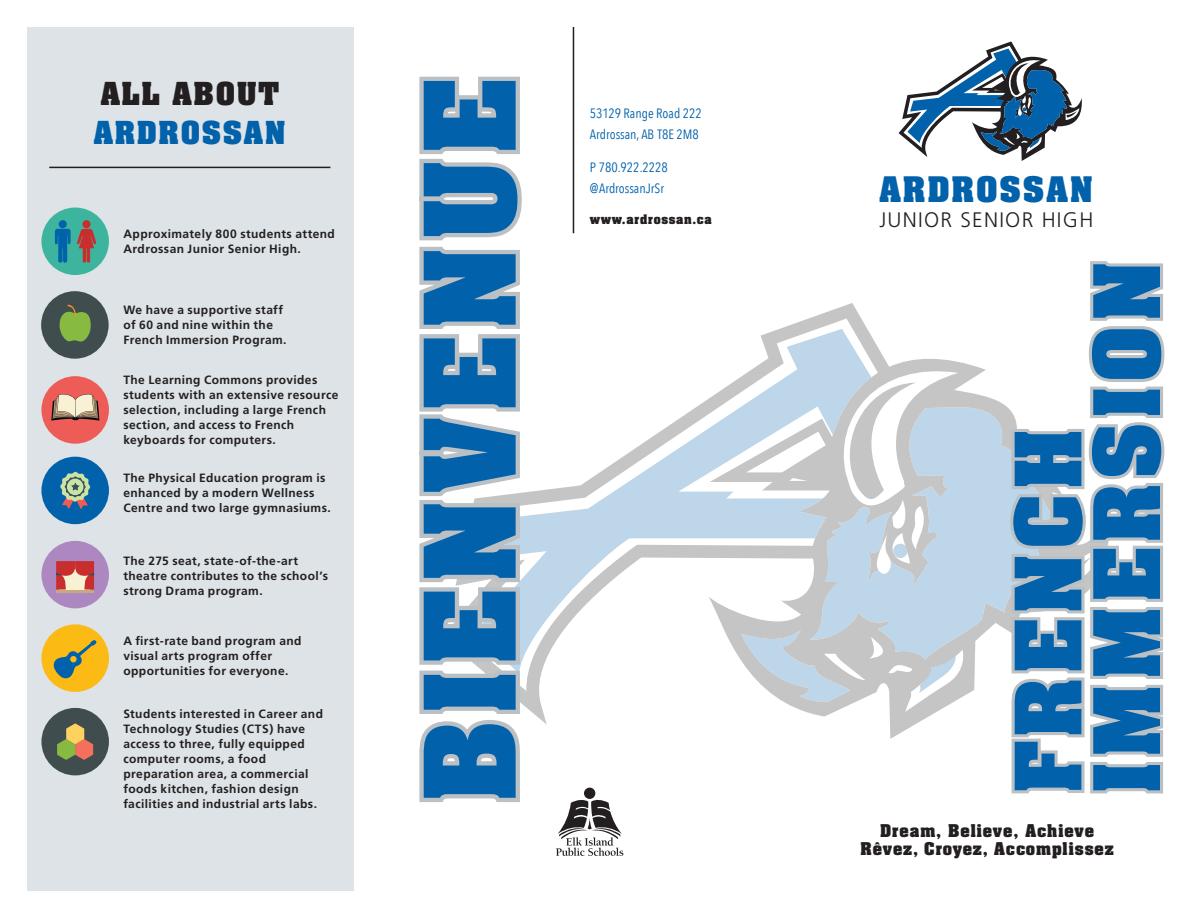
<style>
.page{position:relative;width:1188px;height:918px;background:#fff}
.page>*{position:absolute;margin:0;border:0;box-sizing:border-box;transform-origin:0 0}
.t1{font:700 107.25px "Aachen";letter-spacing:.06em;color:#0161aa}
.t2{font:700 77.85px "Aachen";letter-spacing:.06em;color:#0161aa}
.t3{font:700 30px "Aachen";letter-spacing:.06em;color:#0161aa}
.t4{font:700 27px "Aachen";letter-spacing:.06em;color:#0161aa}
.t5{font:700 27px "Aachen";letter-spacing:.06em;color:#231f20}
.t6{font:300 21px "Frutiger";letter-spacing:.06em;color:#231f20}
.t7{font:700 15px "Aachen";letter-spacing:.06em;color:#231f20}
.t8{font:13.5px "Avenir Next Condensed";color:#0161aa}
._001_-_body_text{font:700 12px/15px "Frutiger";letter-spacing:.035em;color:#231f20}
.t9{font:700 11.25px "Aachen";letter-spacing:.06em;color:#231f20}
</style>
<div class="page">
<svg style="left:529px;top:303px;width:478px;height:436px"></svg>
<div style="left:27px;top:27px;width:327px;height:864px;background:#dde3e6"></div>
<div style="left:584px;top:788px;width:11px;height:11px;background:#231f20;border-radius:50%"></div>
<svg style="left:556px;top:799px;width:67px;height:57px"></svg>
<svg style="left:1007px;top:261px;width:158px;height:533px"></svg>
<svg style="left:419px;top:76px;width:110px;height:726px"></svg>
<svg style="left:899px;top:41px;width:183px;height:120px"></svg>
<hr style="left:573px;top:27px;width:1px;height:206px;background:#231f20">
<div style="left:41px;top:291px;width:68px;height:68px;background:#404d4f;border-radius:50%"></div>
<svg style="left:59px;top:305px;width:32px;height:37px"></svg>
<div style="left:41px;top:208px;width:68px;height:67px;background:#3db59e;border-radius:50%"></div>
<svg style="left:55px;top:229px;width:41px;height:34px"></svg>
<div style="left:59px;top:220px;width:8px;height:8px;background:#0161aa;border-radius:50%"></div>
<div style="left:82px;top:220px;width:9px;height:8px;background:#c92e2e;border-radius:50%"></div>
<div style="left:41px;top:376px;width:68px;height:68px;background:#ed5c57;border-radius:50%"></div>
<svg style="left:51px;top:394px;width:48px;height:27px"></svg>
<div style="left:41px;top:457px;width:68px;height:67px;background:#0161aa;border-radius:50%"></div>
<svg style="left:60px;top:472px;width:30px;height:37px"></svg>
<div style="left:41px;top:624px;width:68px;height:68px;background:#fcba14;border-radius:50%"></div>
<svg style="left:54px;top:640px;width:43px;height:39px"></svg>
<div style="left:41px;top:708px;width:68px;height:67px;background:#404d4f;border-radius:50%"></div>
<svg style="left:57px;top:723px;width:36px;height:37px"></svg>
<div style="left:41px;top:541px;width:68px;height:67px;background:#ad87bf;border-radius:50%"></div>
<hr style="left:56px;top:590px;width:38px;height:2px;background:#c7a880">
<svg style="left:56px;top:561px;width:38px;height:29px"></svg>
<hr style="left:49px;top:167px;width:281px;height:1px;background:#231f20">
<p class="t5" style="left:101px;top:74px;width:180px">ALL ABOUT</p>
<p class="t4" style="left:94px;top:113px;width:194px">ARDROSSAN</p>
<p class="_001_-_body_text" style="left:123px;top:226px;width:213px">Approximately 800 students attend<br>Ardrossan Junior Senior High.</p>
<p class="_001_-_body_text" style="left:123px;top:302px;width:165px">We have a supportive staff of 60 and nine within the<br>French Immersion Program.</p>
<p class="_001_-_body_text" style="left:123px;top:373px;width:217px">The Learning Commons provides students with an extensive resource selection, including a large French section, and access to French keyboards for computers.</p>
<p class="_001_-_body_text" style="left:123px;top:471px;width:209px">The Physical Education program is enhanced by a modern Wellness<br>Centre and two large gymnasiums.</p>
<p class="_001_-_body_text" style="left:123px;top:553px;width:206px">The 275 seat, state-of-the-art theatre contributes to the school’s strong Drama program.</p>
<p class="_001_-_body_text" style="left:123px;top:633px;width:180px">A first-rate band program and visual arts program offer opportunities for everyone.</p>
<p class="_001_-_body_text" style="left:123px;top:707px;width:201px">Students interested in Career and<br>Technology Studies (CTS) have access to three, fully equipped computer rooms, a food preparation area, a commercial foods kitchen, fashion design facilities and industrial arts labs.</p>
<p class="t1" style="left:393px;top:802px;width:725px;rotate:-90deg">BIENVENUE</p>
<p class="t8" style="left:590px;top:102px;width:113px">53129 Range Road 222</p>
<p class="t8" style="left:590px;top:123px;width:110px">Ardrossan, AB T8E 2M8</p>
<p class="t8" style="left:590px;top:155px;width:80px">P 780.922.2228</p>
<p class="t8" style="left:590px;top:176px;width:76px">@ArdrossanJrSr</p>
<p class="t9" style="left:590px;top:212px;width:123px">www.ardrossan.ca</p>
<p class="t3" style="left:880px;top:167px;width:215px">ARDROSSAN</p>
<p class="t6" style="left:879px;top:208px;width:215px">JUNIOR SENIOR HIGH</p>
<p class="t2" style="left:992px;top:793px;width:366px;rotate:-90deg">FRENCH</p>
<p class="t2" style="left:1071px;top:793px;width:534px;rotate:-90deg">IMMERSION</p>
<p class="t7" style="left:880px;top:820px;width:215px">Dream, Believe, Achieve</p>
<p class="t7" style="left:860px;top:838px;width:255px">Rêvez, Croyez, Accomplissez</p>
</div>
